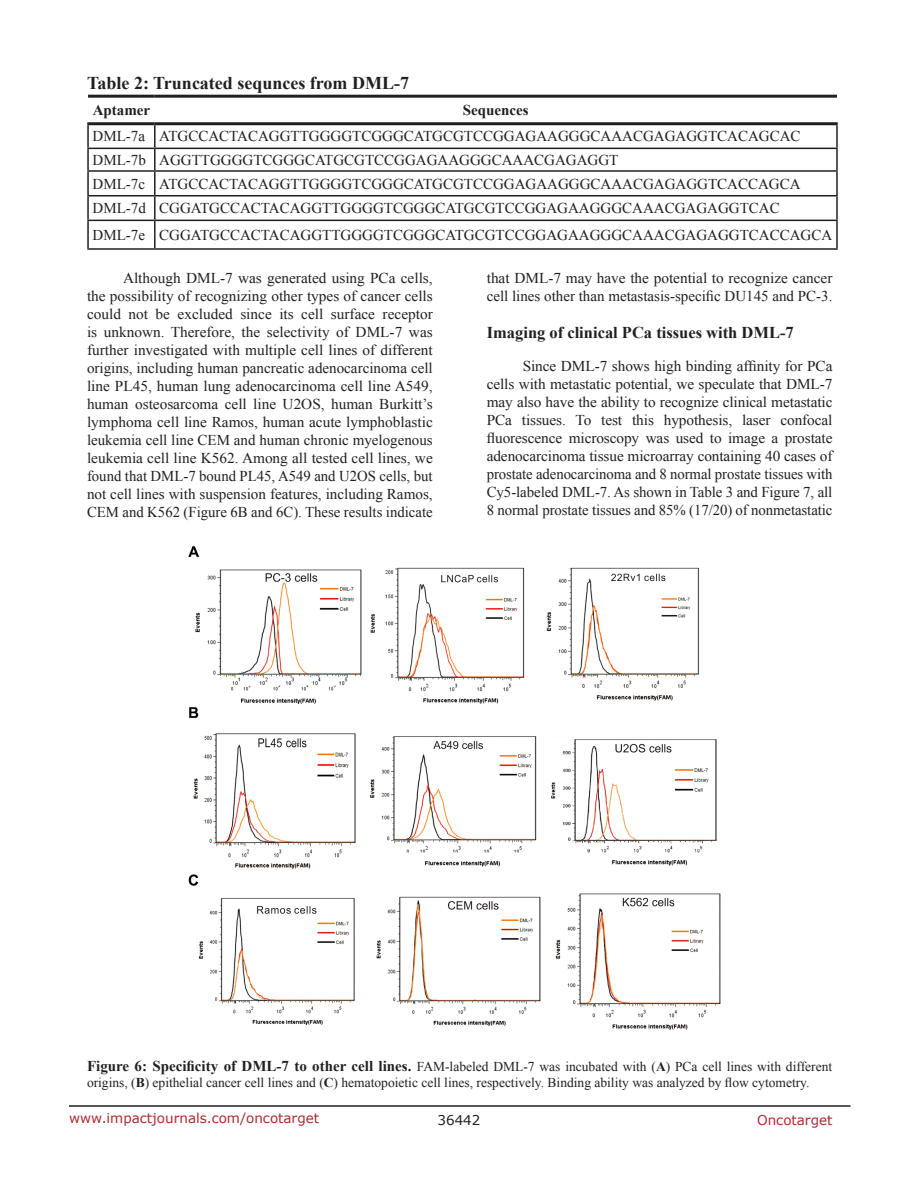
<style>
.page{position:relative;width:918px;height:1188px;background:#fff}
.page>*{position:absolute;margin:0;border:0;box-sizing:border-box;transform-origin:0 0}
.TableHeading{font:700 18px "Times New Roman";color:#231f20}
.SubHeading_middle{font:700 16.5px "Times New Roman";color:#231f20}
.BodyText{font:15px/18px "Times New Roman";color:#231f20;text-align:justify}
.TableText{font:15px "Times New Roman";color:#231f20}
.TableText-2{font:700 15px "Times New Roman";color:#231f20}
.FigureText{font:13.5px/16.2px "Times New Roman";color:#231f20}
.t1{font:13.5px "Verdana";color:#ac2b31}
.t2{font:13.5px "Verdana";color:#231f20}
.s1{font-weight:700;font-size:15px}
.s2{font-weight:700}
</style>
<div class="page">
<hr style="left:69px;top:1105px;width:781px;height:2px;background:#231f20">
<hr style="left:87px;top:125px;width:2px;height:23px;background:#231f20">
<hr style="left:154px;top:125px;width:2px;height:23px;background:#231f20">
<hr style="left:836px;top:125px;width:2px;height:23px;background:#231f20">
<hr style="left:87px;top:148px;width:68px;height:1px;background:#231f20">
<hr style="left:87px;top:149px;width:2px;height:21px;background:#231f20">
<hr style="left:155px;top:148px;width:683px;height:1px;background:#231f20">
<hr style="left:154px;top:149px;width:2px;height:21px;background:#231f20">
<hr style="left:836px;top:149px;width:2px;height:21px;background:#231f20">
<hr style="left:87px;top:170px;width:68px;height:2px;background:#231f20">
<hr style="left:87px;top:172px;width:2px;height:23px;background:#231f20">
<hr style="left:155px;top:170px;width:683px;height:2px;background:#231f20">
<hr style="left:154px;top:172px;width:2px;height:23px;background:#231f20">
<hr style="left:836px;top:172px;width:2px;height:23px;background:#231f20">
<hr style="left:87px;top:195px;width:68px;height:1px;background:#231f20">
<hr style="left:87px;top:197px;width:2px;height:23px;background:#231f20">
<hr style="left:155px;top:195px;width:683px;height:1px;background:#231f20">
<hr style="left:154px;top:197px;width:2px;height:23px;background:#231f20">
<hr style="left:836px;top:197px;width:2px;height:23px;background:#231f20">
<hr style="left:87px;top:220px;width:68px;height:1px;background:#231f20">
<hr style="left:87px;top:221px;width:2px;height:27px;background:#231f20">
<hr style="left:155px;top:220px;width:683px;height:1px;background:#231f20">
<hr style="left:154px;top:221px;width:2px;height:27px;background:#231f20">
<hr style="left:836px;top:221px;width:2px;height:27px;background:#231f20">
<hr style="left:87px;top:248px;width:68px;height:2px;background:#231f20">
<hr style="left:155px;top:248px;width:683px;height:2px;background:#231f20">
<hr style="left:88px;top:95px;width:67px;height:3px;background:#231f20">
<hr style="left:155px;top:95px;width:682px;height:3px;background:#231f20">
<hr style="left:87px;top:122px;width:68px;height:3px;background:#231f20">
<hr style="left:155px;top:122px;width:683px;height:3px;background:#231f20">
<img style="left:189px;top:547px;width:532px;height:483px">
<p class="TableHeading" style="left:87px;top:70px;width:323px">Table 2: Truncated sequnces from DML-7</p>
<p class="TableText-2" style="left:93px;top:100px;width:59px">Aptamer</p>
<p class="TableText-2" style="left:463px;top:100px;width:67px">Sequences</p>
<p class="TableText" style="left:93px;top:126px;width:54px">DML-7a</p>
<p class="TableText" style="left:159px;top:126px;width:643px">ATGCCACTACAGGTTGGGGTCGGGCATGCGTCCGGAGAAGGGCAAACGAGAGGTCACAGCAC</p>
<p class="TableText" style="left:93px;top:150px;width:55px">DML-7b</p>
<p class="TableText" style="left:159px;top:150px;width:461px">AGGTTGGGGTCGGGCATGCGTCCGGAGAAGGGCAAACGAGAGGT</p>
<p class="TableText" style="left:93px;top:173px;width:54px">DML-7c</p>
<p class="TableText" style="left:159px;top:173px;width:643px">ATGCCACTACAGGTTGGGGTCGGGCATGCGTCCGGAGAAGGGCAAACGAGAGGTCACCAGCA</p>
<p class="TableText" style="left:93px;top:198px;width:55px">DML-7d</p>
<p class="TableText" style="left:159px;top:198px;width:622px">CGGATGCCACTACAGGTTGGGGTCGGGCATGCGTCCGGAGAAGGGCAAACGAGAGGTCAC</p>
<p class="TableText" style="left:93px;top:225px;width:54px">DML-7e</p>
<p class="TableText" style="left:159px;top:225px;width:674px">CGGATGCCACTACAGGTTGGGGTCGGGCATGCGTCCGGAGAAGGGCAAACGAGAGGTCACCAGCA</p>
<p class="BodyText" style="left:87px;top:268px;width:347px;text-indent:36px">Although DML-7 was generated using PCa cells, the possibility of recognizing other types of cancer cells could not be excluded since its cell surface receptor is unknown. Therefore, the selectivity of DML-7 was further investigated with multiple cell lines of different origins, including human pancreatic adenocarcinoma cell line PL45, human lung adenocarcinoma cell line A549, human osteosarcoma cell line U2OS, human Burkitt’s lymphoma cell line Ramos, human acute lymphoblastic leukemia cell line CEM and human chronic myelogenous leukemia cell line K562. Among all tested cell lines, we found that DML-7 bound PL45, A549 and U2OS cells, but not cell lines with suspension features, including Ramos, CEM and K562 (Figure 6B and 6C). These results indicate</p>
<p class="BodyText" style="left:487px;top:268px;width:347px">that DML-7 may have the potential to recognize cancer cell lines other than metastasis-specific DU145 and PC-3.</p>
<p class="SubHeading_middle" style="left:487px;top:322px;width:309px">Imaging of clinical PCa tissues with DML-7</p>
<p class="BodyText" style="left:487px;top:357px;width:347px;text-indent:36px">Since DML-7 shows high binding affinity for PCa cells with metastatic potential, we speculate that DML-7 may also have the ability to recognize clinical metastatic PCa tissues. To test this hypothesis, laser confocal fluorescence microscopy was used to image a prostate adenocarcinoma tissue microarray containing 40 cases of prostate adenocarcinoma and 8 normal prostate tissues with Cy5-labeled DML-7. As shown in Table 3 and Figure 7, all 8 normal prostate tissues and 85% (17/20) of nonmetastatic</p>
<p class="FigureText" style="left:87px;top:1058px;width:747px"><span class="s1">Figure 6: Specificity of DML-7 to other cell lines.</span> FAM-labeled DML-7 was incubated with (<span class="s2">A</span>) PCa cell lines with different origins, (<span class="s2">B</span>) epithelial cancer cell lines and (<span class="s2">C</span>) hematopoietic cell lines, respectively. Binding ability was analyzed by flow cytometry.</p>
<p class="t1" style="left:69px;top:1109px;width:252px">www.impactjournals.com/oncotarget</p>
<p class="t2" style="left:438px;top:1111px;width:44px">36442</p>
<p class="t1" style="left:757px;top:1111px;width:77px">Oncotarget</p>
</div>
